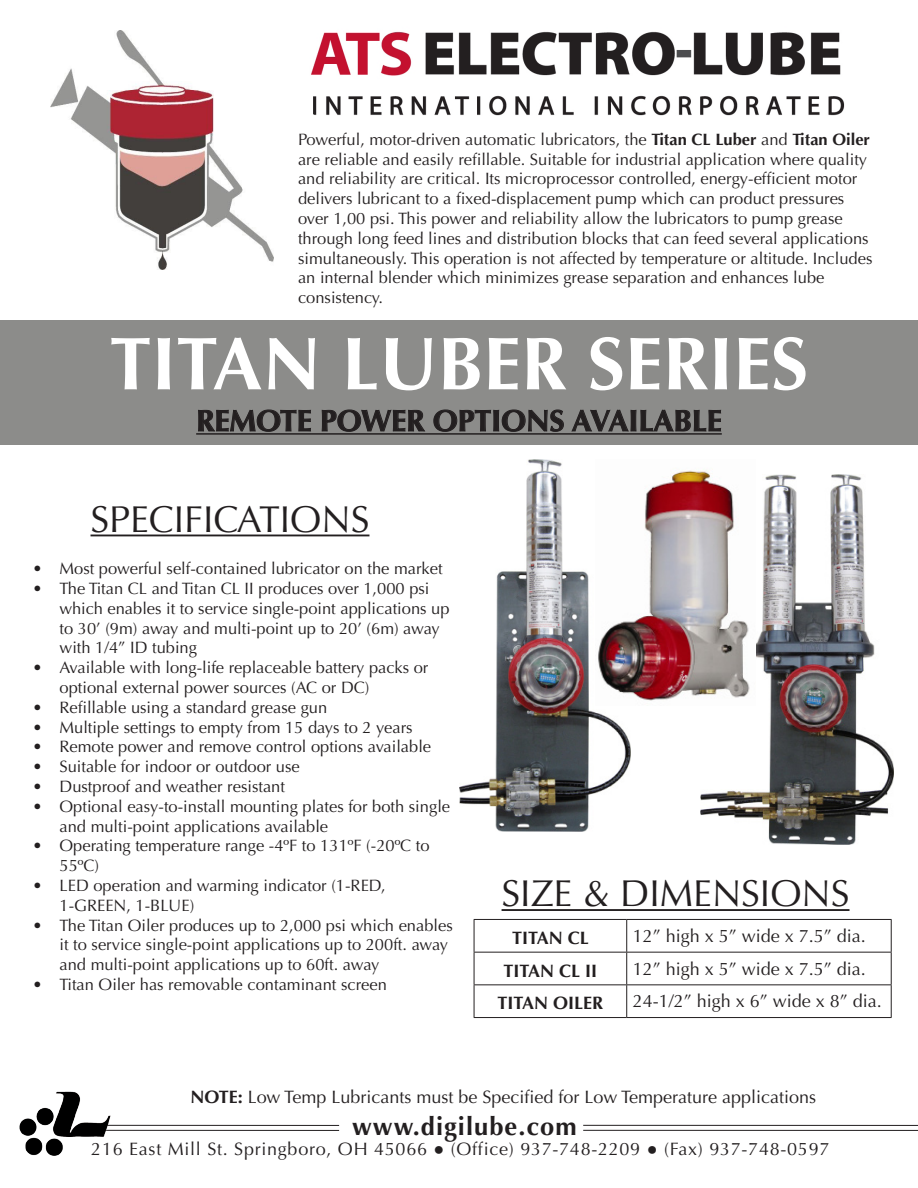
<style>
.page{position:relative;width:918px;height:1188px;background:#fff}
.page>*{position:absolute;margin:0;border:0;box-sizing:border-box;transform-origin:0 0}
.t1{font:700 75px "Optima";color:#fff}
.t2{font:37.5px "Optima";color:#231f20}
.t3{font:700 30px "Optima";color:#231f20}
.t4{font:700 25.5px "Optima";letter-spacing:.04em;color:#231f20}
.t5{font:18px "Optima";color:#231f20}
.t6{font:18px "Optima";letter-spacing:.04em;color:#231f20}
.t7{font:700 18px "Optima";color:#231f20}
.t8{font:16.5px/19.8px "Optima";color:#231f20}
.s1{font-weight:700}
.s2{font-family:"Arial"}
</style>
<div class="page">
<img style="left:311px;top:31px;width:534px;height:85px">
<img style="left:50px;top:31px;width:223px;height:239px">
<div style="left:0;top:320px;width:918px;height:124px;background:#8c8c8a"></div>
<hr style="left:196px;top:433px;width:526px;height:2px;background:#231f20">
<svg style="left:198px;top:409px;width:113px;height:23px"></svg>
<svg style="left:321px;top:409px;width:104px;height:23px"></svg>
<svg style="left:433px;top:409px;width:131px;height:23px"></svg>
<svg style="left:571px;top:409px;width:151px;height:23px"></svg>
<hr style="left:91px;top:535px;width:278px;height:1px;background:#231f20">
<hr style="left:502px;top:909px;width:348px;height:2px;background:#231f20">
<hr style="left:474px;top:919px;width:153px;height:1px;background:#231f20">
<hr style="left:474px;top:920px;width:1px;height:32px;background:#231f20">
<hr style="left:627px;top:919px;width:265px;height:1px;background:#231f20">
<hr style="left:626px;top:920px;width:1px;height:32px;background:#231f20">
<hr style="left:891px;top:920px;width:1px;height:32px;background:#231f20">
<hr style="left:474px;top:952px;width:153px;height:1px;background:#231f20">
<hr style="left:474px;top:953px;width:1px;height:31px;background:#231f20">
<hr style="left:627px;top:952px;width:265px;height:1px;background:#231f20">
<hr style="left:626px;top:953px;width:1px;height:31px;background:#231f20">
<hr style="left:891px;top:953px;width:1px;height:31px;background:#231f20">
<hr style="left:474px;top:984px;width:153px;height:1px;background:#231f20">
<hr style="left:474px;top:985px;width:1px;height:32px;background:#231f20">
<hr style="left:627px;top:984px;width:265px;height:1px;background:#231f20">
<hr style="left:626px;top:985px;width:1px;height:32px;background:#231f20">
<hr style="left:891px;top:985px;width:1px;height:32px;background:#231f20">
<hr style="left:474px;top:1017px;width:153px;height:1px;background:#231f20">
<hr style="left:627px;top:1017px;width:265px;height:1px;background:#231f20">
<img style="left:459px;top:459px;width:172px;height:373px">
<img style="left:701px;top:474px;width:193px;height:371px">
<img style="left:595px;top:459px;width:161px;height:246px">
<hr style="left:583px;top:1125px;width:335px;height:1px;background:#231f20">
<hr style="left:583px;top:1130px;width:335px;height:1px;background:#231f20">
<hr style="left:91px;top:1125px;width:248px;height:1px;background:#231f20">
<hr style="left:91px;top:1130px;width:248px;height:1px;background:#231f20">
<img style="left:19px;top:1091px;width:94px;height:65px">
<p class="t8" style="left:298px;top:130px;width:576px">Powerful, motor-driven automatic lubricators, the <span class="s1">Titan CL Luber</span> and <span class="s1">Titan Oiler </span>are reliable and easily refillable. Suitable for industrial application where quality and reliability are critical. Its microprocessor controlled, energy-efficient motor delivers lubricant to a fixed-displacement pump which can product pressures over 1,00 psi. This power and reliability allow the lubricators to pump grease through long feed lines and distribution blocks that can feed several applications simultaneously. This operation is not affected by temperature or altitude. Includes an internal blender which minimizes grease separation and enhances lube consistency.</p>
<p class="t1" style="left:110px;top:320px;width:700px">TITAN LUBER SERIES</p>
<p class="t3" style="left:196px;top:403px;width:527px">REMOTE POWER OPTIONS AVAILABLE</p>
<p class="t2" style="left:91px;top:497px;width:280px">SPECIFICATIONS</p>
<p class="t8" style="left:33px;top:559px;width:412px">• Most powerful self-contained lubricator on the market</p>
<p class="t8" style="left:60px;top:579px;width:392px;text-indent:-27px">• The Titan CL and Titan CL II produces over 1,000 psi which enables it to service single-point applications up to 30’ (9m) away and multi-point up to 20’ (6m) away with 1/4” ID tubing</p>
<p class="t8" style="left:60px;top:658px;width:370px;text-indent:-27px">• Available with long-life replaceable battery packs or optional external power sources (AC or DC)</p>
<p class="t8" style="left:33px;top:698px;width:296px">• Refillable using a standard grease gun</p>
<p class="t8" style="left:33px;top:717px;width:382px">• Multiple settings to empty from 15 days to 2 years</p>
<p class="t8" style="left:33px;top:737px;width:400px">• Remote power and remove control options available</p>
<p class="t8" style="left:33px;top:757px;width:269px">• Suitable for indoor or outdoor use</p>
<p class="t8" style="left:33px;top:777px;width:254px">• Dustproof and weather resistant</p>
<p class="t8" style="left:60px;top:797px;width:392px;text-indent:-27px">• Optional easy-to-install mounting plates for both single and multi-point applications available</p>
<p class="t8" style="left:60px;top:836px;width:372px;text-indent:-27px">• Operating temperature range -4ºF to 131ºF (-20ºC to<br>55ºC)</p>
<p class="t8" style="left:60px;top:876px;width:328px;text-indent:-27px">• LED operation and warming indicator (1-RED,<br>1-GREEN, 1-BLUE)</p>
<p class="t8" style="left:60px;top:915px;width:395px;text-indent:-27px">• The Titan Oiler produces up to 2,000 psi which enables it to service single-point applications up to 200ft. away and multi-point applications up to 60ft. away</p>
<p class="t8" style="left:33px;top:975px;width:356px">• Titan Oiler has removable contaminant screen</p>
<p class="t2" style="left:502px;top:872px;width:349px">SIZE &amp; DIMENSIONS</p>
<p class="t7" style="left:512px;top:928px;width:78px">TITAN CL</p>
<p class="t5" style="left:633px;top:925px;width:235px">12” high x 5” wide x 7.5” dia.</p>
<p class="t7" style="left:504px;top:960px;width:95px">TITAN CL II</p>
<p class="t5" style="left:633px;top:958px;width:235px">12” high x 5” wide x 7.5” dia.</p>
<p class="t7" style="left:498px;top:993px;width:107px">TITAN OILER</p>
<p class="t5" style="left:633px;top:991px;width:251px">24-1/2” high x 6” wide x 8” dia.</p>
<p class="t5" style="left:190px;top:1086px;width:627px"><span class="s1">NOTE:</span> Low Temp Lubricants must be Specified for Low Temperature applications</p>
<p class="t4" style="left:352px;top:1112px;width:226px">www.digilube.com</p>
<p class="t6" style="left:91px;top:1139px;width:740px">216 East Mill St. Springboro, OH 45066 <span class="s2">●</span> (Office) 937-748-2209 <span class="s2">●</span> (Fax) 937-748-0597</p>
</div>
